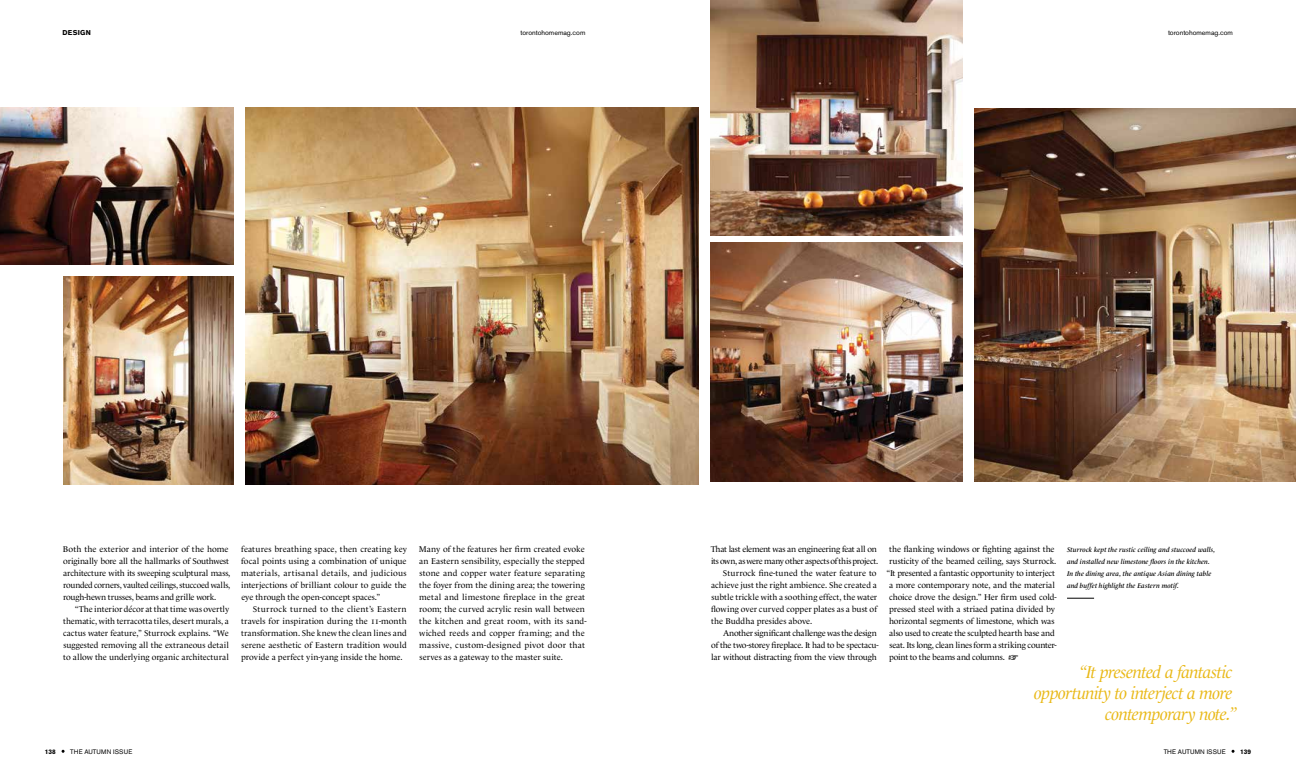
<style>
.page{position:relative;width:1296px;height:783px;background:#fff}
.page>*{position:absolute;margin:0;border:0;box-sizing:border-box;transform-origin:0 0}
.t1{font:italic 17.5px/21px "Le Monde Livre";letter-spacing:-.035em;color:#e9b815;text-align:right}
.t2{font:8.5px/12px "Le Monde Livre";letter-spacing:-.005em;color:#000;text-align:justify}
.t3{font:8.5px/12px "Le Monde Livre";letter-spacing:.015em;color:#000}
.t4{font:8.5px "Le Monde Livre";letter-spacing:-.025em;color:#000}
.t5{font:8.5px "Le Monde Livre";letter-spacing:-.03em;color:#000}
.t6{font:italic 600 7px/12px "Le Monde Livre";letter-spacing:.005em;color:#000}
.t7{font:7px "Akzidenz Grotesk BE";color:#000}
.t8{font:700 7px "Akzidenz Grotesk BE";letter-spacing:.035em;color:#000}
.t9{font:6.5px "Akzidenz Grotesk BE";letter-spacing:.02em;color:#000}
.t10{font:700 6.5px "Akzidenz Grotesk BE";letter-spacing:.01em;color:#000}
.s1{font-family:"Le Monde Livre Normal SC"}
.s2{font-family:"Garamond Premr Pro"}
</style>
<div class="page">
<img style="left:246px;top:108px;width:453px;height:377px">
<img style="left:0;top:108px;width:234px;height:156px">
<img style="left:63px;top:276px;width:171px;height:209px">
<img style="left:975px;top:108px;width:321px;height:374px">
<img style="left:711px;top:0;width:252px;height:235px">
<img style="left:711px;top:243px;width:252px;height:239px">
<svg style="left:1067px;top:598px;width:27px;height:1px"></svg>
<p class="t8" style="left:63px;top:28px;width:30px">DESIGN</p>
<p class="t7" style="left:520px;top:28px;width:66px">torontohomemag.com</p>
<p class="t7" style="left:1168px;top:28px;width:66px">torontohomemag.com</p>
<p class="t2" style="left:63px;top:543px;width:169px;text-align:left">Both the exterior and interior of the home originally bore all the hallmarks of Southwest architecture with its sweeping sculptural mass, rounded corners, vaulted ceilings, stuccoed walls, rough-hewn trusses, beams and grille work.</p>
<p class="t2" style="left:63px;top:603px;width:167px;text-indent:12px">“The interior décor at that time was overtly thematic, with terracotta tiles, desert murals, a cactus water feature,” Sturrock explains. “We suggested removing all the extraneous detail to allow the underlying organic architectural</p>
<p class="t2" style="left:241px;top:543px;width:168px">features breathing space, then creating key focal points using a combination of unique materials, artisanal details, and judicious interjections of brilliant colour to guide the eye through the open-concept spaces.”</p>
<p class="t2" style="left:241px;top:603px;width:167px;text-indent:12px">Sturrock turned to the client’s Eastern travels for inspiration during the <span class="s1">11</span>-month transformation. She knew the clean lines and serene aesthetic of Eastern tradition would provide a perfect yin-yang inside the home.</p>
<p class="t3" style="left:419px;top:543px;width:169px">Many of the features her firm created evoke an Eastern sensibility, especially the stepped stone and copper water feature separating the foyer from the dining area; the towering metal and limestone fireplace in the great room; the curved acrylic resin wall between the kitchen and great room, with its sand&shy;wiched reeds and copper framing; and the massive, custom-designed pivot door that serves as a gateway to the master suite.</p>
<p class="t5" style="left:711px;top:544px;width:168px">That last element was an engineering feat all on</p>
<p class="t4" style="left:711px;top:556px;width:169px">its own, as were many other aspects of this project.</p>
<p class="t2" style="left:723px;top:567px;width:155px">Sturrock fine-tuned the water feature to</p>
<p class="t2" style="left:711px;top:579px;width:167px">achieve just the right ambience. She created a</p>
<p class="t2" style="left:711px;top:591px;width:167px">subtle trickle with a soothing effect, the water</p>
<p class="t2" style="left:711px;top:603px;width:167px">flowing over curved copper plates as a bust of</p>
<p class="t2" style="left:711px;top:615px;width:103px">the Buddha presides above.</p>
<p class="t4" style="left:723px;top:628px;width:155px">Another significant challenge was the design</p>
<p class="t4" style="left:711px;top:640px;width:169px">of the two-storey fireplace. It had to be spectacu-</p>
<p class="t2" style="left:711px;top:651px;width:167px">lar without distracting from the view through</p>
<p class="t2" style="left:889px;top:543px;width:167px">the flanking windows or fighting against the</p>
<p class="t2" style="left:889px;top:555px;width:169px">rusticity of the beamed ceiling, says Sturrock.</p>
<p class="t2" style="left:887px;top:567px;width:170px">“It presented a fantastic opportunity to interject</p>
<p class="t2" style="left:889px;top:579px;width:167px">a more contemporary note, and the material</p>
<p class="t2" style="left:889px;top:591px;width:169px">choice drove the design.” Her firm used cold-</p>
<p class="t2" style="left:889px;top:603px;width:168px">pressed steel with a striaed patina divided by</p>
<p class="t2" style="left:889px;top:615px;width:167px">horizontal segments of limestone, which was</p>
<p class="t2" style="left:889px;top:627px;width:167px">also used to create the sculpted hearth base and</p>
<p class="t2" style="left:890px;top:639px;width:169px">seat. Its long, clean lines form a striking counter-</p>
<p class="t2" style="left:889px;top:651px;width:131px">point to the beams and columns. <span class="s2">•</span></p>
<h1 class="t1" style="left:1034px;top:661px;width:204px">“It presented a fantastic opportunity to interject a more contemporary note.”</h1>
<p class="t6" style="left:1067px;top:544px;width:150px">Sturrock kept the rustic ceiling and stuccoed walls, and installed new limestone floors in the kitchen.<br>In the dining area, the antique Asian dining table and buffet highlight the Eastern motif.</p>
<p class="t10" style="left:45px;top:748px;width:13px">138</p>
<p class="t9" style="left:70px;top:748px;width:64px">The Autumn Issue</p>
<p class="t9" style="left:1164px;top:748px;width:64px">The Autumn Issue</p>
<p class="t10" style="left:1240px;top:748px;width:13px">139</p>
</div>
